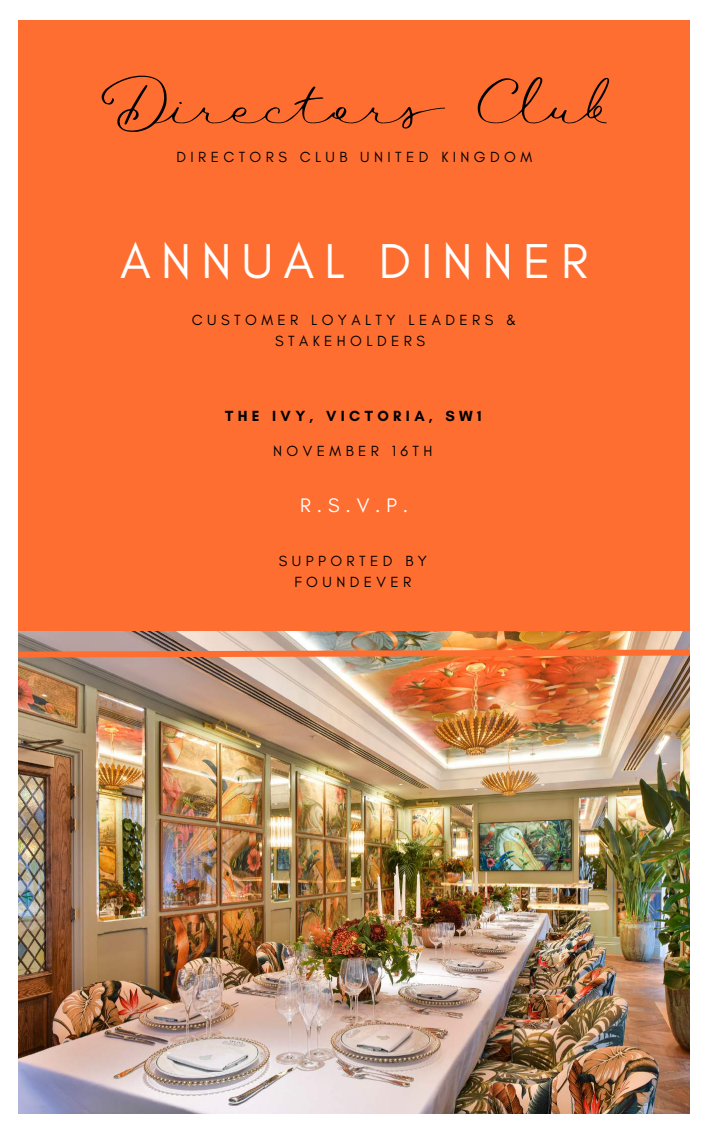
<style>
.page{position:relative;width:708px;height:1134px;background:#fff}
.page>*{position:absolute;margin:0;border:0;box-sizing:border-box;transform-origin:0 0}
.t1{font:65.5px "Waymar Script";letter-spacing:.02em;color:#000}
.t2{font:49.9px "Glacial Indifference";letter-spacing:.205em;color:#fff}
.t3{font:20px "Glacial Indifference";color:#fff}
.t4{font:15px/21px "Glacial Indifference";letter-spacing:.295em;color:#000;text-align:center}
.t5{font:700 15px "Glacial Indifference";letter-spacing:.295em;color:#000}
</style>
<div class="page">
<div style="left:18px;top:20px;width:672px;height:1094px;background:#fe6e31"></div>
<img style="left:18px;top:632px;width:672px;height:482px">
<img style="left:18px;top:647px;width:672px;height:14px">
<h1 class="t1" style="left:102px;top:78px;width:505px">Directors Club</h1>
<p class="t4" style="left:176px;top:146px;width:357px">DIRECTORS CLUB UNITED KINGDOM</p>
<h2 class="t2" style="left:120px;top:231px;width:470px">ANNUAL DINNER</h2>
<p class="t4" style="left:192px;top:309px;width:326px">CUSTOMER LOYALTY LEADERS &amp;<br>STAKEHOLDERS</p>
<p class="t5" style="left:225px;top:407px;width:258px">THE IVY, VICTORIA, SW1</p>
<p class="t4" style="left:273px;top:440px;width:161px">NOVEMBER 16TH</p>
<h3 class="t3" style="left:300px;top:493px;width:110px">R.S.V.P.</h3>
<p class="t4" style="left:279px;top:550px;width:150px">SUPPORTED BY<br>FOUNDEVER</p>
</div>
